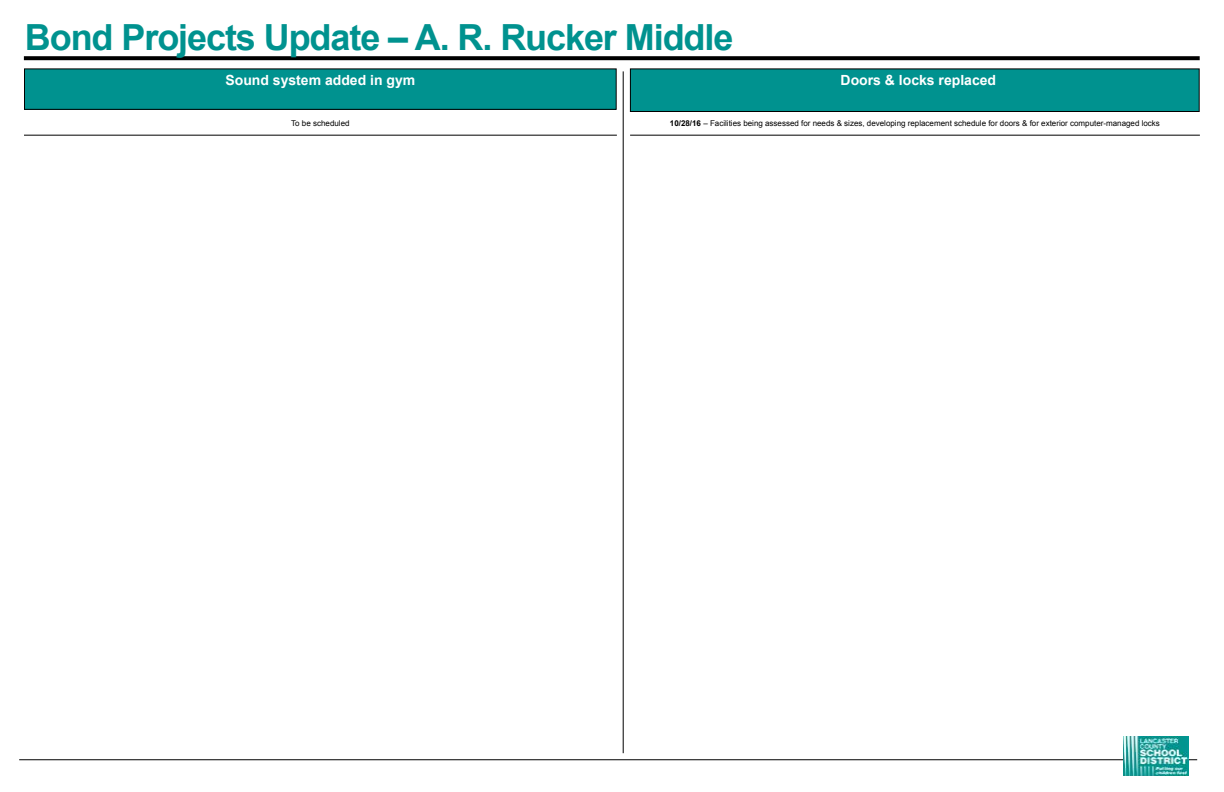
<style>
.page{position:relative;width:1224px;height:792px;background:#fff}
.page>*{position:absolute;margin:0;border:0;box-sizing:border-box;transform-origin:0 0}
.t1{font:700 36px "Arial";letter-spacing:-.03em;color:#00928f}
.t2{font:700 14px "Arial";color:#fff}
.t3{font:8px "Arial";color:#000}
.s1{font-weight:700}
</style>
<div class="page">
<hr style="left:19px;top:760px;width:1178px;height:1px;background:#000">
<img style="left:1123px;top:737px;width:66px;height:39px">
<div style="left:630px;top:69px;width:569px;height:43px;background:#00928f"></div>
<div style="left:630px;top:68px;width:570px;height:44px;border:1px solid #000"></div>
<div style="left:24px;top:69px;width:592px;height:40px;background:#00928f"></div>
<div style="left:24px;top:68px;width:593px;height:42px;border:1px solid #000"></div>
<svg style="left:24px;top:56px;width:1176px;height:4px;background:#0d0d0d"></svg>
<hr style="left:623px;top:71px;width:1px;height:682px;background:#000">
<hr style="left:24px;top:135px;width:593px;height:1px;background:#000">
<hr style="left:630px;top:135px;width:570px;height:1px;background:#000">
<h1 class="t1" style="left:25px;top:14px;width:710px">Bond Projects Update – A. R. Rucker Middle</h1>
<h2 class="t2" style="left:225px;top:71px;width:191px">Sound system added in gym</h2>
<h2 class="t2" style="left:841px;top:70px;width:157px">Doors &amp; locks replaced</h2>
<p class="t3" style="left:291px;top:118px;width:60px">To be scheduled</p>
<p class="t3" style="left:670px;top:118px;width:491px"><span class="s1">10/28/16</span> – Facilities being assessed for needs &amp; sizes, developing replacement schedule for doors &amp; for exterior computer-managed locks</p>
</div>
